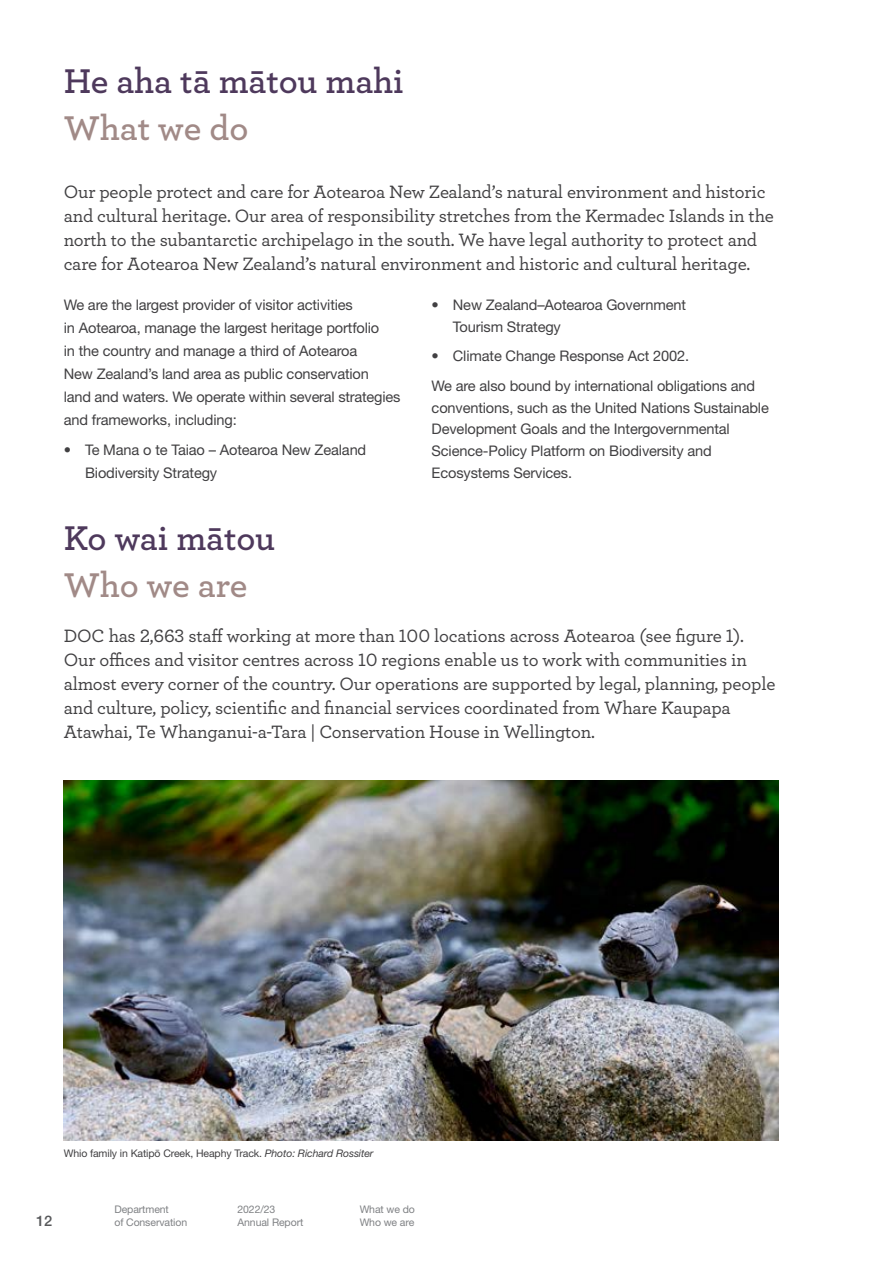
<style>
.page{position:relative;width:893px;height:1263px;background:#fff}
.page>*{position:absolute;margin:0;border:0;box-sizing:border-box;transform-origin:0 0}
.t1{font:600 36px "Archer";letter-spacing:-.01em;color:#4e395c}
.t2{font:600 36px "Archer";color:#a18a87}
.t3{font:500 18.75px/24px "Archer";letter-spacing:-.01em;color:#414042}
.t4{font:14.7px/23px "Helvetica Neue LT Pro";letter-spacing:-.01em;color:#414042}
.t5{font:500 14.7px "Helvetica Neue LT Pro";color:#58595b}
.t6{font:10.5px/13.5px "Helvetica Neue LT Pro";letter-spacing:-.01em;color:#808285}
.t7{font:10.5px "Helvetica Neue LT Pro";letter-spacing:-.01em;color:#414042}
.s1{font-style:italic}
</style>
<div class="page">
<img style="left:64px;top:780px;width:714px;height:361px">
<h1 class="t1" style="left:64px;top:54px;width:342px">He aha tā mātou mahi</h1>
<h1 class="t2" style="left:64px;top:101px;width:186px">What we do</h1>
<p class="t3" style="left:64px;top:178px;width:712px">Our people protect and care for Aotearoa New Zealand’s natural environment and historic and cultural heritage. Our area of responsibility stretches from the Kermadec Islands in the north to the subantarctic archipelago in the south. We have legal authority to protect and care for Aotearoa New Zealand’s natural environment and historic and cultural heritage.</p>
<p class="t4" style="left:64px;top:293px;width:338px">We are the largest provider of visitor activities<br>in Aotearoa, manage the largest heritage portfolio<br>in the country and manage a third of Aotearoa<br>New Zealand’s land area as public conservation<br>land and waters. We operate within several strategies and frameworks, including:</p>
<p class="t4" style="left:85px;top:438px;width:283px;text-indent:-21px">• Te Mana o te Taiao – Aotearoa New Zealand<br>Biodiversity Strategy</p>
<p class="t4" style="left:453px;top:293px;width:235px;line-height:21.9px;text-indent:-21px">• New Zealand–Aotearoa Government<br>Tourism Strategy</p>
<p class="t4" style="left:432px;top:341px;width:325px;line-height:29.4px">• Climate Change Response Act 2002.<br>We are also bound by international obligations and</p>
<p class="t4" style="left:432px;top:396px;width:339px;line-height:21.9px">conventions, such as the United Nations Sustainable Development Goals and the Intergovernmental Science-Policy Platform on Biodiversity and Ecosystems Services.</p>
<h1 class="t1" style="left:64px;top:511px;width:213px">Ko wai mātou</h1>
<h1 class="t2" style="left:64px;top:558px;width:185px">Who we are</h1>
<p class="t3" style="left:64px;top:623px;width:713px">DOC has 2,663 staff working at more than 100 locations across Aotearoa (see figure 1).<br>Our offices and visitor centres across 10 regions enable us to work with communities in almost every corner of the country. Our operations are supported by legal, planning, people and culture, policy, scientific and financial services coordinated from Whare Kaupapa Atawhai, Te Whanganui-a-Tara | Conservation House in Wellington.</p>
<p class="t7" style="left:64px;top:1146px;width:311px">Whio family in Katipō Creek, Heaphy Track. <span class="s1">Photo: Richard Rossiter</span></p>
<p class="t6" style="left:114px;top:1202px;width:74px">Department<br>of Conservation</p>
<p class="t6" style="left:238px;top:1202px;width:39px">2022/23</p>
<p class="t5" style="left:36px;top:1212px;width:18px">12</p>
<p class="t6" style="left:238px;top:1215px;width:67px">Annual Report</p>
<p class="t6" style="left:360px;top:1202px;width:57px">What we do<br>Who we are</p>
</div>
